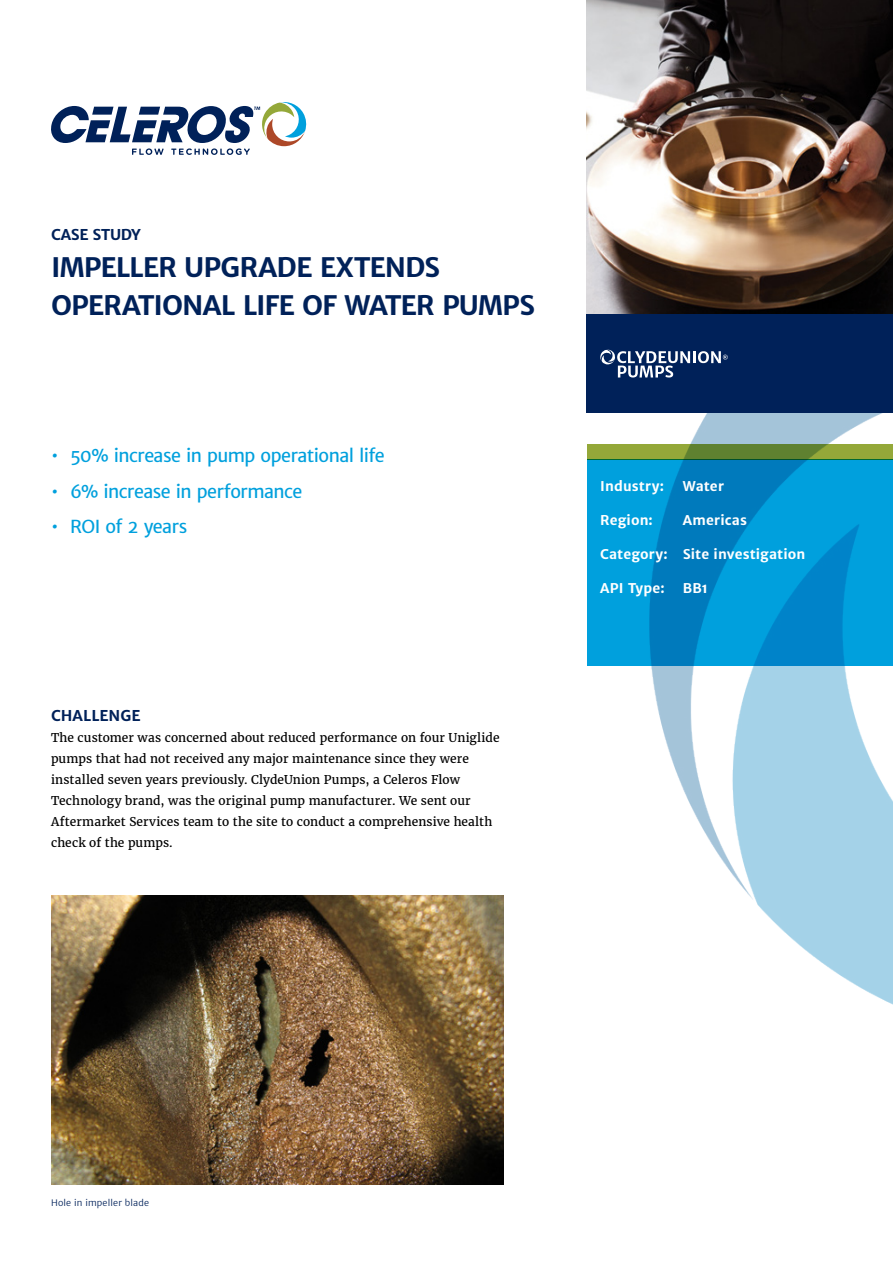
<style>
.page{position:relative;width:893px;height:1263px;background:#fff}
.page>*{position:absolute;margin:0;border:0;box-sizing:border-box;transform-origin:0 0}
.t1{font:700 27px/37.5px "Merriweather Sans";letter-spacing:-.04em;color:#002159}
.t2{font:18px "Merriweather Sans";letter-spacing:-.03em;color:#00a0dd}
.t3{font:700 15px "Merriweather Sans";letter-spacing:-.005em;color:#002159}
.t4{font:700 13.5px "Merriweather Sans";letter-spacing:.01em;color:#fff}
.t5{font:12px/21px "Merriweather";letter-spacing:.005em;color:#000}
.t6{font:300 9px "Merriweather Sans";letter-spacing:.02em;color:#002159}
</style>
<div class="page">
<img style="left:587px;top:0;width:306px;height:315px">
<img style="left:650px;top:235px;width:243px;height:770px">
<svg style="left:587px;top:460px;width:306px;height:206px;background:#0093d2"></svg>
<svg style="left:587px;top:445px;width:306px;height:15px;background:#759334"></svg>
<svg style="left:51px;top:102px;width:256px;height:53px"></svg>
<div style="left:587px;top:315px;width:306px;height:98px;background:#002159"></div>
<svg style="left:600px;top:349px;width:128px;height:28px"></svg>
<img style="left:51px;top:895px;width:452px;height:289px">
<p class="t3" style="left:51px;top:224px;width:91px">CASE STUDY</p>
<h1 class="t1" style="left:51px;top:248px;width:486px">IMPELLER UPGRADE EXTENDS<br>OPERATIONAL LIFE OF WATER PUMPS</h1>
<h2 class="t2" style="left:51px;top:444px;width:335px">• 50% increase in pump operational life</h2>
<h2 class="t2" style="left:51px;top:479px;width:253px">• 6% increase in performance</h2>
<h2 class="t2" style="left:51px;top:515px;width:138px">• ROI of 2 years</h2>
<p class="t3" style="left:51px;top:705px;width:91px">CHALLENGE</p>
<p class="t5" style="left:51px;top:727px;width:450px">The customer was concerned about reduced performance on four Uniglide pumps that had not received any major maintenance since they were installed seven years previously. ClydeUnion Pumps, a Celeros Flow Technology brand, was the original pump manufacturer. We sent our Aftermarket Services team to the site to conduct a comprehensive health check of the pumps.</p>
<p class="t4" style="left:600px;top:478px;width:65px">Industry:</p>
<p class="t4" style="left:683px;top:478px;width:43px">Water</p>
<p class="t4" style="left:600px;top:511px;width:54px">Region:</p>
<p class="t4" style="left:683px;top:511px;width:66px">Americas</p>
<p class="t4" style="left:600px;top:545px;width:207px">Category: Site investigation</p>
<p class="t4" style="left:600px;top:579px;width:66px">API Type:</p>
<p class="t4" style="left:683px;top:579px;width:27px">BB1</p>
<p class="t6" style="left:51px;top:1196px;width:100px">Hole in impeller blade</p>
</div>
